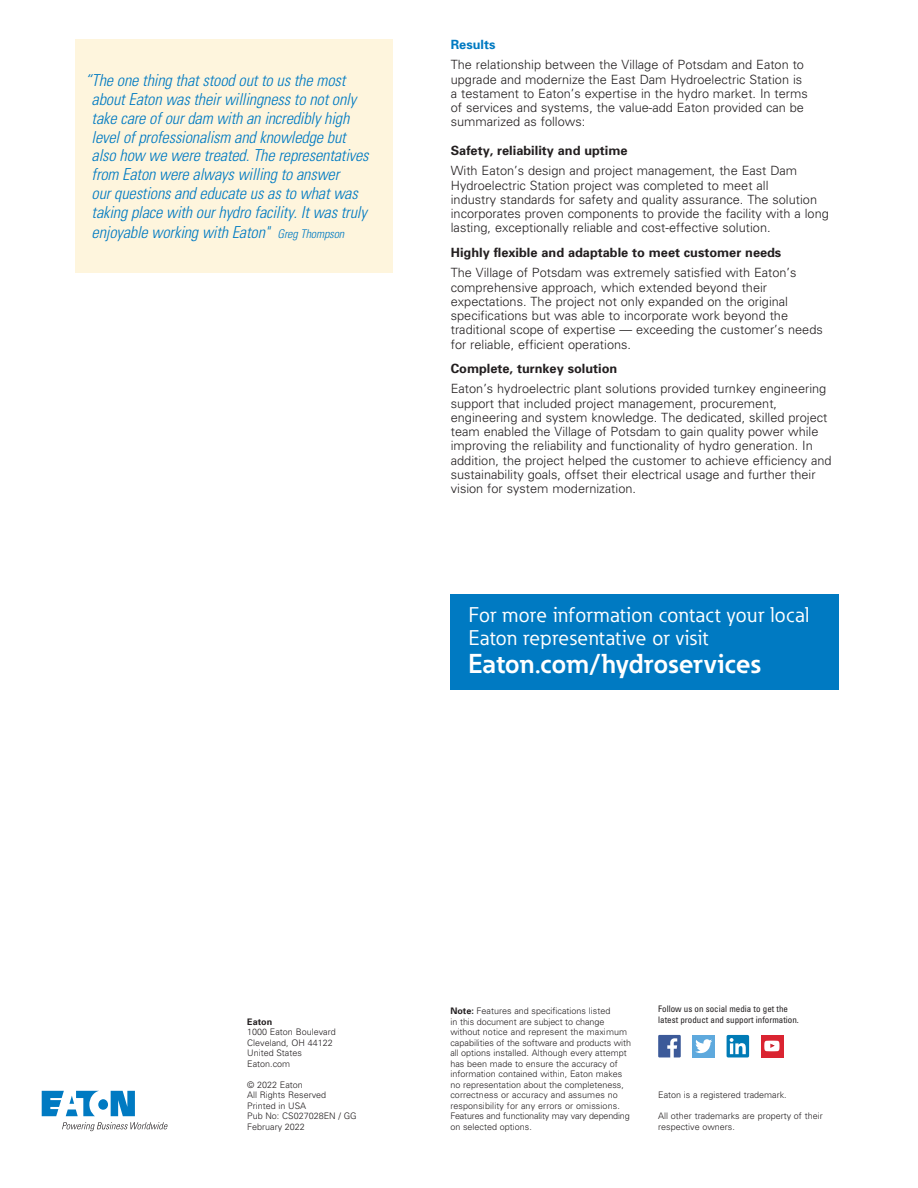
<style>
.page{position:relative;width:918px;height:1188px;background:#fff}
.page>*{position:absolute;margin:0;border:0;box-sizing:border-box;transform-origin:0 0}
._13_Contact_CTA_Eato{font:700 27px "Eaton";color:#fff}
._13_Contact_CTA_Eato-2{font:21px/22.5px "Eaton";letter-spacing:.02em;color:#fff}
._01_Overview__11_pt{font:italic 300 condensed 16.5px/18.8px "Univers";letter-spacing:-.01em;color:#007ac2}
._01_Overview__11_pt-2{font:300 12.75px/14.2px "Univers";color:#231f20}
._01_Overview__11_pt-3{font:700 12.75px "Univers";color:#231f20}
._01_Overview__11_pt-4{font:700 12.75px "Univers";color:#007ac2}
.Backpage_Copyright_a{font:300 9px/10.5px "Univers";color:#231f20}
._09_Backpage_Body{font:300 9px/10.5px "Univers";color:#231f20}
._09_Social_Media_Tex{font:condensed 9px "Univers";color:#231f20}
.Backpage_Copyright_a-2{font:700 9px "Univers";color:#231f20}
.s1{font-size:12px}
.s2{font-weight:700}
</style>
<div class="page">
<svg style="left:42px;top:1091px;width:93px;height:25px"></svg>
<svg style="left:62px;top:1122px;width:106px;height:9px"></svg>
<div style="left:450px;top:594px;width:389px;height:95px;background:#007ac2"></div>
<div style="left:75px;top:39px;width:317px;height:233px;background:#fef5dd"></div>
<div style="left:761px;top:1035px;width:22px;height:22px;background:#da2431"></div>
<div style="left:692px;top:1035px;width:23px;height:22px;background:#5ea9dd"></div>
<svg style="left:658px;top:1035px;width:23px;height:22px"></svg>
<svg style="left:695px;top:1039px;width:17px;height:14px"></svg>
<svg style="left:727px;top:1035px;width:22px;height:22px"></svg>
<svg style="left:730px;top:1038px;width:16px;height:16px"></svg>
<svg style="left:764px;top:1041px;width:16px;height:10px"></svg>
<p class="_01_Overview__11_pt" style="left:92px;top:71px;width:279px;text-indent:-6px">“The one thing that stood out to us the most about Eaton was their willingness to not only take care of our dam with an incredibly high level of professionalism and knowledge but also how we were treated. The representatives from Eaton were always willing to answer<br>our questions and educate us as to what was taking place with our hydro facility. It was truly</p>
<p class="_01_Overview__11_pt" style="left:92px;top:223px;width:254px">enjoyable working with Eaton" <span class="s1">Greg Thompson</span></p>
<p class="_01_Overview__11_pt-4" style="left:451px;top:37px;width:46px">Results</p>
<p class="_01_Overview__11_pt-2" style="left:451px;top:58px;width:359px">The relationship between the Village of Potsdam and Eaton to upgrade and modernize the East Dam Hydroelectric Station is a testament to Eaton’s expertise in the hydro market. In terms of services and systems, the value-add Eaton provided can be summarized as follows:</p>
<p class="_01_Overview__11_pt-3" style="left:451px;top:143px;width:178px">Safety, reliability and uptime</p>
<p class="_01_Overview__11_pt-2" style="left:451px;top:164px;width:380px">With Eaton’s design and project management, the East Dam Hydroelectric Station project was completed to meet all<br>industry standards for safety and quality assurance. The solution incorporates proven components to provide the facility with a long lasting, exceptionally reliable and cost-effective solution.</p>
<p class="_01_Overview__11_pt-3" style="left:451px;top:245px;width:332px">Highly flexible and adaptable to meet customer needs</p>
<p class="_01_Overview__11_pt-2" style="left:451px;top:266px;width:374px">The Village of Potsdam was extremely satisfied with Eaton’s comprehensive approach, which extended beyond their expectations. The project not only expanded on the original specifications but was able to incorporate work beyond the traditional scope of expertise — exceeding the customer’s needs for reliable, efficient operations.</p>
<p class="_01_Overview__11_pt-3" style="left:451px;top:361px;width:168px">Complete, turnkey solution</p>
<p class="_01_Overview__11_pt-2" style="left:451px;top:382px;width:382px">Eaton’s hydroelectric plant solutions provided turnkey engineering support that included project management, procurement, engineering and system knowledge. The dedicated, skilled project team enabled the Village of Potsdam to gain quality power while improving the reliability and functionality of hydro generation. In addition, the project helped the customer to achieve efficiency and sustainability goals, offset their electrical usage and further their vision for system modernization.</p>
<p class="_13_Contact_CTA_Eato-2" style="left:468px;top:604px;width:342px">For more information contact your local<br>Eaton representative or visit</p>
<p class="_13_Contact_CTA_Eato" style="left:468px;top:647px;width:294px">Eaton.com/hydroservices</p>
<p class="_09_Social_Media_Tex" style="left:658px;top:1004px;width:131px">Follow us on social media to get the</p>
<p class="Backpage_Copyright_a" style="left:450px;top:1006px;width:182px"><span class="s2">Note:</span> Features and specifications listed<br>in this document are subject to change without notice and represent the maximum capabilities of the software and products with all options installed. Although every attempt has been made to ensure the accuracy of information contained within, Eaton makes no representation about the completeness, correctness or accuracy and assumes no responsibility for any errors or omissions.<br>Features and functionality may vary depending on selected options.</p>
<p class="Backpage_Copyright_a-2" style="left:247px;top:1016px;width:27px">Eaton</p>
<p class="_09_Social_Media_Tex" style="left:658px;top:1014px;width:142px">latest product and support information.</p>
<p class="Backpage_Copyright_a" style="left:247px;top:1027px;width:90px">1000 Eaton Boulevard</p>
<p class="Backpage_Copyright_a" style="left:247px;top:1037px;width:87px">Cleveland, OH 44122</p>
<p class="Backpage_Copyright_a" style="left:247px;top:1048px;width:56px">United States</p>
<p class="Backpage_Copyright_a" style="left:247px;top:1058px;width:45px">Eaton.com</p>
<p class="Backpage_Copyright_a" style="left:247px;top:1079px;width:57px">© 2022 Eaton</p>
<p class="Backpage_Copyright_a" style="left:247px;top:1090px;width:81px">All Rights Reserved</p>
<p class="Backpage_Copyright_a" style="left:247px;top:1100px;width:61px">Printed in USA</p>
<p class="Backpage_Copyright_a" style="left:247px;top:1111px;width:111px">Pub No: CS027028EN / GG</p>
<p class="Backpage_Copyright_a" style="left:247px;top:1121px;width:59px">February 2022</p>
<p class="_09_Backpage_Body" style="left:658px;top:1090px;width:130px">Eaton is a registered trademark.</p>
<p class="_09_Backpage_Body" style="left:658px;top:1111px;width:166px">All other trademarks are property of their respective owners.</p>
</div>
